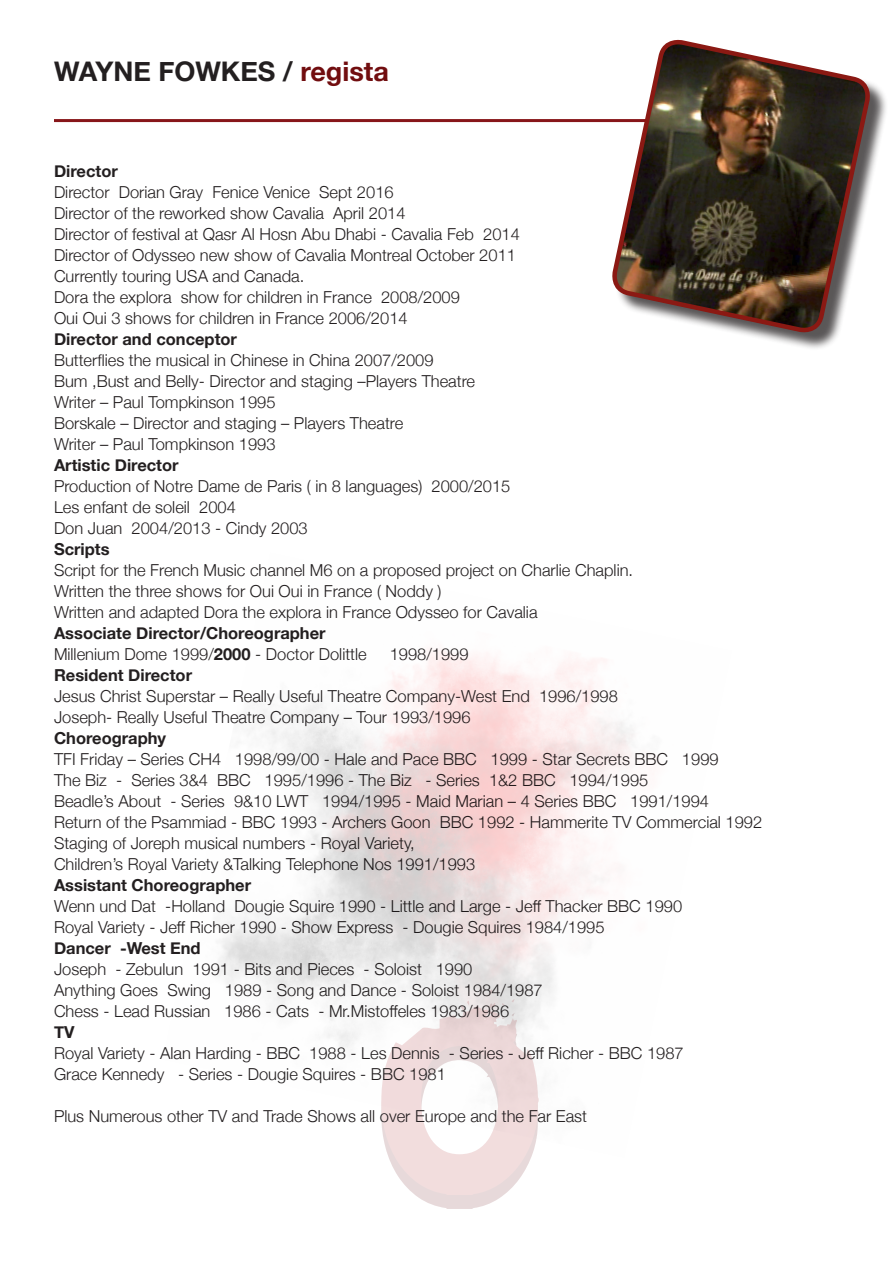
<style>
.page{position:relative;width:893px;height:1263px;background:#fff}
.page>*{position:absolute;margin:0;border:0;box-sizing:border-box;transform-origin:0 0}
.t1{font:700 27px "Helvetica Neue";color:#231f20}
.t2{font:300 16.5px/21px "Helvetica Neue";color:#231f20}
.t3{font:700 16.5px/21px "Helvetica Neue";color:#231f20}
.s1{color:#710d0f}
.s2{font-weight:300}
</style>
<div class="page">
<svg style="left:388px;top:1157px;width:143px;height:52px"></svg>
<hr style="left:54px;top:119px;width:785px;height:3px;background:#871619">
<div style="left:615px;top:43px;width:273px;height:307px;background:#231f20;opacity:.75"></div>
<img style="left:610px;top:39px;width:263px;height:296px">
<h1 class="t1" style="left:54px;top:54px;width:336px">WAYNE FOWKES / <span class="s1">regista</span></h1>
<p class="t3" style="left:54px;top:160px;width:65px">Director</p>
<p class="t2" style="left:54px;top:181px;width:467px">Director Dorian Gray Fenice Venice Sept 2016<br>Director of the reworked show Cavalia April 2014<br>Director of festival at Qasr Al Hosn Abu Dhabi - Cavalia Feb 2014<br>Director of Odysseo new show of Cavalia Montreal October 2011<br>Currently touring USA and Canada.<br>Dora the explora show for children in France 2008/2009<br>Oui Oui 3 shows for children in France 2006/2014</p>
<p class="t3" style="left:54px;top:328px;width:185px">Director and conceptor</p>
<p class="t2" style="left:54px;top:349px;width:423px">Butterflies the musical in Chinese in China 2007/2009<br>Bum ,Bust and Belly- Director and staging –Players Theatre Writer – Paul Tompkinson 1995<br>Borskale – Director and staging – Players Theatre<br>Writer – Paul Tompkinson 1993</p>
<p class="t3" style="left:54px;top:454px;width:126px">Artistic Director</p>
<p class="t2" style="left:54px;top:475px;width:458px">Production of Notre Dame de Paris ( in 8 languages) 2000/2015<br>Les enfant de soleil 2004<br>Don Juan 2004/2013 - Cindy 2003</p>
<p class="t3" style="left:54px;top:538px;width:57px">Scripts</p>
<p class="t2" style="left:54px;top:559px;width:581px">Script for the French Music channel M6 on a proposed project on Charlie Chaplin.<br>Written the three shows for Oui Oui in France ( Noddy )<br>Written and adapted Dora the explora in France Odysseo for Cavalia</p>
<p class="t3" style="left:54px;top:622px;width:314px">Associate Director/Choreographer<br><span class="s2">Millenium Dome 1999/</span>2000 <span class="s2">- Doctor Dolittle</span></p>
<p class="t2" style="left:390px;top:643px;width:80px">1998/1999</p>
<p class="t3" style="left:54px;top:664px;width:140px">Resident Director</p>
<p class="t2" style="left:54px;top:685px;width:565px">Jesus Christ Superstar – Really Useful Theatre Company-West End 1996/1998<br>Joseph- Really Useful Theatre Company – Tour 1993/1996</p>
<p class="t3" style="left:54px;top:727px;width:114px">Choreography</p>
<p class="t2" style="left:54px;top:748px;width:710px">TFI Friday – Series CH4 1998/99/00 - Hale and Pace BBC 1999 - Star Secrets BBC 1999<br>The Biz - Series 3&amp;4 BBC 1995/1996 - The Biz - Series 1&amp;2 BBC 1994/1995<br>Beadle’s About - Series 9&amp;10 LWT 1994/1995 - Maid Marian – 4 Series BBC 1991/1994<br>Return of the Psammiad - BBC 1993 - Archers Goon BBC 1992 - Hammerite TV Commercial 1992<br>Staging of Joreph musical numbers - Royal Variety,<br>Children’s Royal Variety &amp;Talking Telephone Nos 1991/1993</p>
<p class="t3" style="left:54px;top:874px;width:199px">Assistant Choreographer</p>
<p class="t2" style="left:54px;top:895px;width:630px">Wenn und Dat -Holland Dougie Squire 1990 - Little and Large - Jeff Thacker BBC 1990<br>Royal Variety - Jeff Richer 1990 - Show Express - Dougie Squires 1984/1995</p>
<p class="t3" style="left:54px;top:937px;width:148px">Dancer -West End</p>
<p class="t2" style="left:54px;top:958px;width:490px">Joseph - Zebulun 1991 - Bits and Pieces - Soloist 1990<br>Anything Goes Swing 1989 - Song and Dance - Soloist 1984/1987<br>Chess - Lead Russian 1986 - Cats - Mr.Mistoffeles 1983/1986</p>
<p class="t3" style="left:54px;top:1021px;width:22px">TV</p>
<p class="t2" style="left:54px;top:1042px;width:631px">Royal Variety - Alan Harding - BBC 1988 - Les Dennis - Series - Jeff Richer - BBC 1987<br>Grace Kennedy - Series - Dougie Squires - BBC 1981</p>
<p class="t2" style="left:54px;top:1105px;width:535px">Plus Numerous other TV and Trade Shows all over Europe and the Far East</p>
</div>
